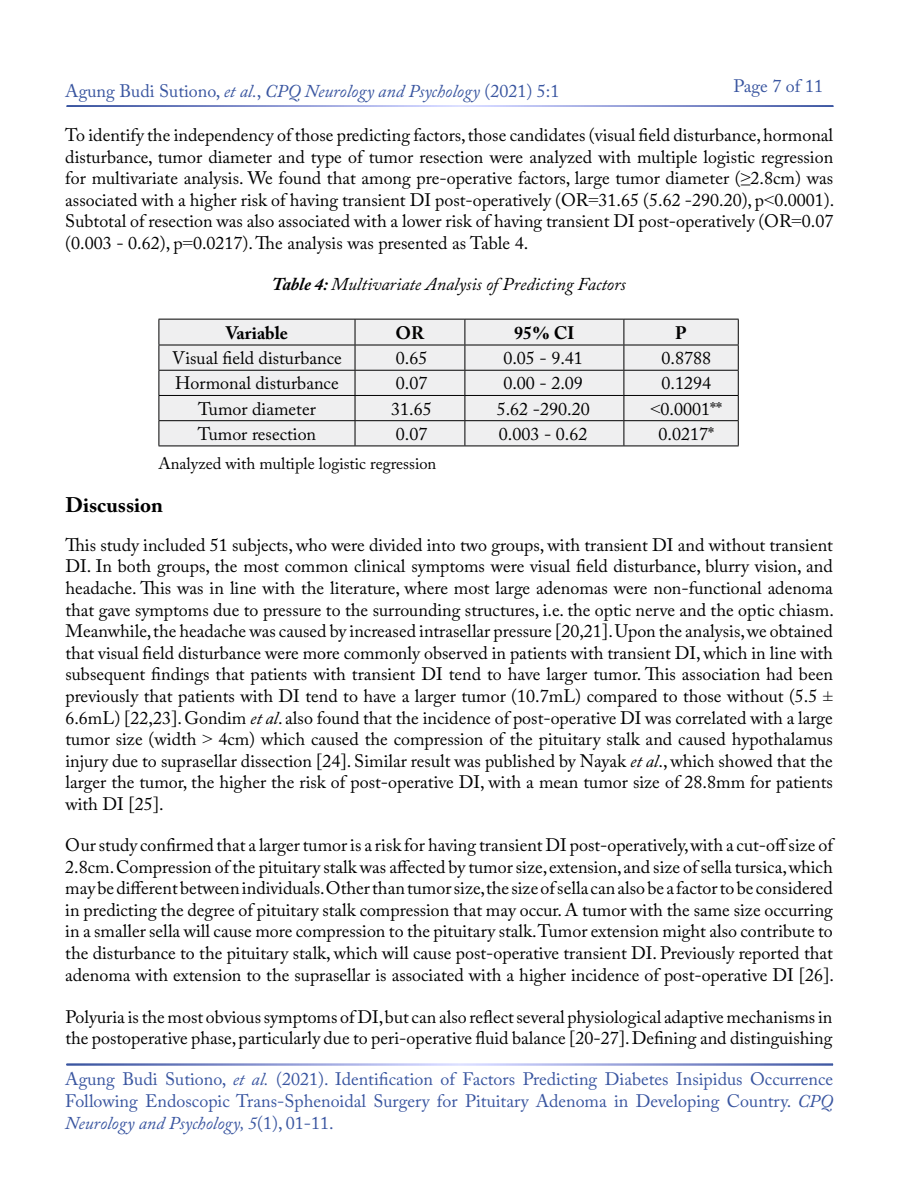
<style>
.page{position:relative;width:900px;height:1200px;background:#fff}
.page>*{position:absolute;margin:0;border:0;box-sizing:border-box;transform-origin:0 0}
.t1{font:700 21px "Adobe Caslon Pro";color:#000}
.t2{font:18px/21.6px "Adobe Caslon Pro";color:#000;text-align:justify}
.t3{font:18px/21.6px "Adobe Caslon Pro";color:#3955a0;text-align:justify}
.t4{font:italic 18px "Adobe Caslon Pro";color:#3955a0}
.t5{font:italic 18px "Adobe Caslon Pro";color:#000}
.t6{font:700 18px "Adobe Caslon Pro";color:#000}
.t7{font:16.5px "Adobe Caslon Pro";color:#000}
.s1{font-style:normal}
.s2{font-family:"Times New Roman"}
.s3{font-weight:700}
.s4{font-style:italic}
</style>
<div class="page">
<div style="left:160px;top:320px;width:578px;height:126px;background:#efeff0"></div>
<hr style="left:159px;top:319px;width:196px;height:1px;background:#000">
<hr style="left:355px;top:319px;width:110px;height:1px;background:#000">
<hr style="left:465px;top:319px;width:159px;height:1px;background:#000">
<hr style="left:624px;top:319px;width:115px;height:1px;background:#000">
<hr style="left:159px;top:345px;width:196px;height:1px;background:#000">
<hr style="left:355px;top:345px;width:110px;height:1px;background:#000">
<hr style="left:465px;top:345px;width:159px;height:1px;background:#000">
<hr style="left:624px;top:345px;width:115px;height:1px;background:#000">
<hr style="left:159px;top:370px;width:196px;height:1px;background:#000">
<hr style="left:355px;top:370px;width:110px;height:1px;background:#000">
<hr style="left:465px;top:370px;width:159px;height:1px;background:#000">
<hr style="left:624px;top:370px;width:115px;height:1px;background:#000">
<hr style="left:159px;top:395px;width:196px;height:1px;background:#000">
<hr style="left:355px;top:395px;width:110px;height:1px;background:#000">
<hr style="left:465px;top:395px;width:159px;height:1px;background:#000">
<hr style="left:624px;top:395px;width:115px;height:1px;background:#000">
<hr style="left:159px;top:420px;width:196px;height:1px;background:#000">
<svg style="left:159px;top:320px;width:1px;height:126px"></svg>
<hr style="left:355px;top:420px;width:110px;height:1px;background:#000">
<svg style="left:355px;top:320px;width:1px;height:126px"></svg>
<hr style="left:465px;top:420px;width:159px;height:1px;background:#000">
<svg style="left:465px;top:320px;width:1px;height:126px"></svg>
<hr style="left:624px;top:420px;width:115px;height:1px;background:#000">
<svg style="left:624px;top:320px;width:1px;height:126px"></svg>
<svg style="left:738px;top:320px;width:1px;height:126px"></svg>
<hr style="left:159px;top:446px;width:196px;height:1px;background:#000">
<hr style="left:355px;top:446px;width:110px;height:1px;background:#000">
<hr style="left:465px;top:446px;width:159px;height:1px;background:#000">
<hr style="left:624px;top:446px;width:115px;height:1px;background:#000">
<p class="t4" style="left:65px;top:80px;width:496px"><span class="s1">Agung Budi Sutiono,</span> et al.<span class="s1">,</span> CPQ Neurology and Psychology <span class="s1">(2021) 5:1</span></p>
<p class="t3" style="left:734px;top:75px;width:91px">Page 7 of 11</p>
<p class="t2" style="left:65px;top:124px;width:771px">To identify the independency of those predicting factors, those candidates (visual field disturbance, hormonal disturbance, tumor diameter and type of tumor resection were analyzed with multiple logistic regression for multivariate analysis. We found that among pre-operative factors, large tumor diameter (<span class="s2">≥</span>2.8cm) was associated with a higher risk of having transient DI post-operatively (OR<span class="s2">=</span>31.65 (5.62 -290.20), p<span class="s2">&lt;</span>0.0001).<br>Subtotal of resection was also associated with a lower risk of having transient DI post-operatively (OR<span class="s2">=</span>0.07 (0.003 - 0.62), p<span class="s2">=</span>0.0217). The analysis was presented as Table 4.</p>
<p class="t5" style="left:272px;top:273px;width:355px"><span class="s3">Table 4:</span> Multivariate Analysis of Predicting Factors</p>
<p class="t6" style="left:226px;top:322px;width:64px">Variable</p>
<p class="t6" style="left:396px;top:322px;width:30px">OR</p>
<p class="t6" style="left:514px;top:322px;width:62px">95<span class="s2">%</span> CI</p>
<p class="t6" style="left:675px;top:322px;width:13px">P</p>
<p class="t2" style="left:172px;top:347px;width:171px">Visual field disturbance</p>
<p class="t2" style="left:396px;top:347px;width:33px">0.65</p>
<p class="t2" style="left:503px;top:347px;width:81px">0.05 - 9.41</p>
<p class="t2" style="left:661px;top:347px;width:51px">0.8788</p>
<p class="t2" style="left:175px;top:372px;width:165px">Hormonal disturbance</p>
<p class="t2" style="left:396px;top:372px;width:33px">0.07</p>
<p class="t2" style="left:503px;top:372px;width:81px">0.00 - 2.09</p>
<p class="t2" style="left:661px;top:372px;width:51px">0.1294</p>
<p class="t2" style="left:198px;top:398px;width:119px">Tumor diameter</p>
<p class="t2" style="left:391px;top:398px;width:42px">31.65</p>
<p class="t2" style="left:497px;top:398px;width:94px">5.62 -290.20</p>
<p class="t2" style="left:650px;top:398px;width:73px"><span class="s2">&lt;</span>0.0001**</p>
<p class="t2" style="left:198px;top:423px;width:120px">Tumor resection</p>
<p class="t2" style="left:396px;top:423px;width:33px">0.07</p>
<p class="t2" style="left:499px;top:423px;width:90px">0.003 - 0.62</p>
<p class="t2" style="left:658px;top:423px;width:57px">0.0217*</p>
<p class="t7" style="left:159px;top:454px;width:279px">Analyzed with multiple logistic regression</p>
<p class="t1" style="left:65px;top:493px;width:99px">Discussion</p>
<p class="t2" style="left:65px;top:534px;width:770px">This study included 51 subjects, who were divided into two groups, with transient DI and without transient DI. In both groups, the most common clinical symptoms were visual field disturbance, blurry vision, and headache. This was in line with the literature, where most large adenomas were non-functional adenoma that gave symptoms due to pressure to the surrounding structures, i.e. the optic nerve and the optic chiasm.<br>Meanwhile, the headache was caused by increased intrasellar pressure [20,21]. Upon the analysis, we obtained that visual field disturbance were more commonly observed in patients with transient DI, which in line with subsequent findings that patients with transient DI tend to have larger tumor. This association had been previously that patients with DI tend to have a larger tumor (10.7mL) compared to those without (5.5 <span class="s2">± </span>6.6mL) [22,23]. Gondim <span class="s4">et al</span>. also found that the incidence of post-operative DI was correlated with a large tumor size (width <span class="s2">&gt;</span> 4cm) which caused the compression of the pituitary stalk and caused hypothalamus injury due to suprasellar dissection [24]. Similar result was published by Nayak <span class="s4">et al</span>., which showed that the larger the tumor, the higher the risk of post-operative DI, with a mean tumor size of 28.8mm for patients with DI [25].</p>
<p class="t2" style="left:65px;top:834px;width:770px">Our study confirmed that a larger tumor is a risk for having transient DI post-operatively, with a cut-off size of 2.8cm. Compression of the pituitary stalk was affected by tumor size, extension, and size of sella tursica, which may be different between individuals. Other than tumor size, the size of sella can also be a factor to be considered in predicting the degree of pituitary stalk compression that may occur. A tumor with the same size occurring in a smaller sella will cause more compression to the pituitary stalk. Tumor extension might also contribute to the disturbance to the pituitary stalk, which will cause post-operative transient DI. Previously reported that adenoma with extension to the suprasellar is associated with a higher incidence of post-operative DI [26].</p>
<p class="t2" style="left:65px;top:1006px;width:769px">Polyuria is the most obvious symptoms of DI, but can also reflect several physiological adaptive mechanisms in the postoperative phase, particularly due to peri-operative fluid balance [20-27]. Defining and distinguishing</p>
<p class="t3" style="left:65px;top:1068px;width:769px">Agung Budi Sutiono, <span class="s4">et al.</span> (2021). Identification of Factors Predicting Diabetes Insipidus Occurrence Following Endoscopic Trans-Sphenoidal Surgery for Pituitary Adenoma in Developing Country. <span class="s4">CPQ Neurology and Psychology, 5</span>(1), 01-11.</p>
</div>
